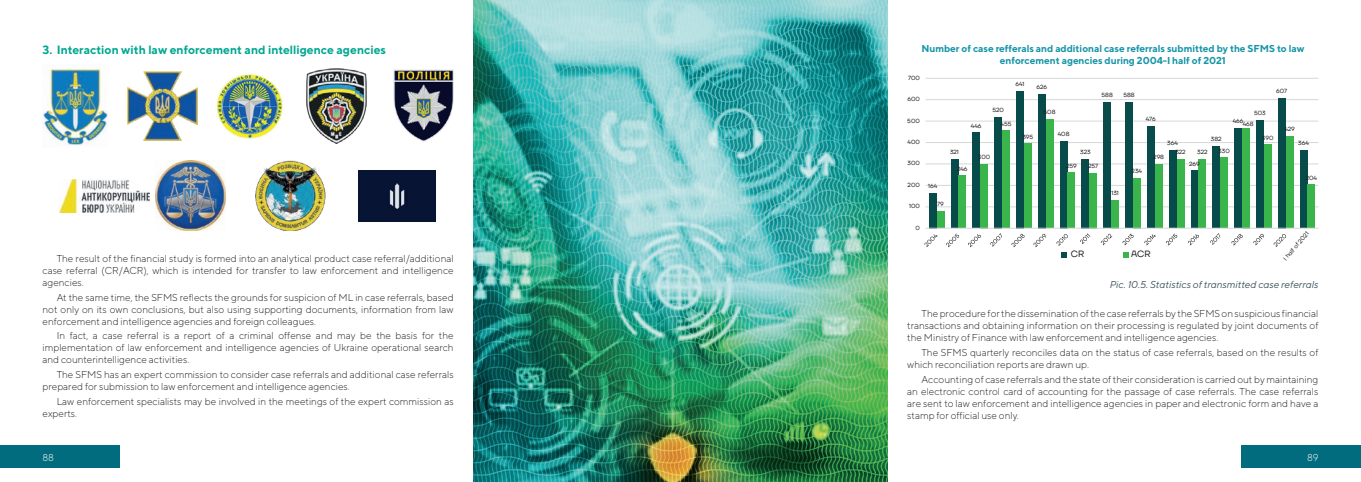
<style>
.page{position:relative;width:1361px;height:482px;background:#fff}
.page>*{position:absolute;margin:0;border:0;box-sizing:border-box;transform-origin:0 0}
.t1{font:700 12px "TT Norms";color:#00a891}
.t2{font:300 10px/12px "TT Norms";color:#231f20;text-align:justify}
.t3{font:700 10px/12px "TT Norms";letter-spacing:-.005em;color:#1695a7;text-align:center}
.t4{font:italic 10px "TT Norms";color:#3e535d}
.t5{font:300 10px "TT Norms";color:#fff}
.t6{font:9.1px "TT Firs Neue";color:#231f20}
.t7{font:6px "TT Firs Neue";color:#231f20}
</style>
<div class="page">
<div style="left:0;top:445px;width:119px;height:23px;background:#006c7e"></div>
<div style="left:1242px;top:445px;width:119px;height:23px;background:#006c7e"></div>
<hr style="left:925px;top:207px;width:393px;height:1px;background:#d5d7d8">
<hr style="left:925px;top:185px;width:393px;height:1px;background:#d5d7d8">
<hr style="left:925px;top:164px;width:393px;height:1px;background:#d5d7d8">
<hr style="left:925px;top:142px;width:393px;height:1px;background:#d5d7d8">
<hr style="left:925px;top:121px;width:393px;height:1px;background:#d5d7d8">
<hr style="left:925px;top:99px;width:393px;height:1px;background:#d5d7d8">
<hr style="left:925px;top:78px;width:393px;height:1px;background:#d5d7d8">
<div style="left:1300px;top:150px;width:7px;height:78px;background:#074c4b"></div>
<div style="left:1278px;top:98px;width:7px;height:130px;background:#074c4b"></div>
<div style="left:1256px;top:120px;width:7px;height:108px;background:#074c4b"></div>
<div style="left:1234px;top:128px;width:8px;height:100px;background:#074c4b"></div>
<div style="left:1212px;top:146px;width:8px;height:82px;background:#074c4b"></div>
<div style="left:1190px;top:171px;width:8px;height:57px;background:#074c4b"></div>
<div style="left:1169px;top:150px;width:7px;height:78px;background:#074c4b"></div>
<div style="left:1147px;top:126px;width:7px;height:102px;background:#074c4b"></div>
<div style="left:1125px;top:102px;width:7px;height:126px;background:#074c4b"></div>
<div style="left:1103px;top:102px;width:8px;height:126px;background:#074c4b"></div>
<div style="left:1081px;top:159px;width:8px;height:69px;background:#074c4b"></div>
<div style="left:1060px;top:141px;width:7px;height:87px;background:#074c4b"></div>
<div style="left:1038px;top:94px;width:7px;height:134px;background:#074c4b"></div>
<div style="left:1016px;top:91px;width:7px;height:137px;background:#074c4b"></div>
<div style="left:994px;top:117px;width:8px;height:111px;background:#074c4b"></div>
<div style="left:972px;top:133px;width:8px;height:95px;background:#074c4b"></div>
<div style="left:951px;top:159px;width:7px;height:69px;background:#074c4b"></div>
<div style="left:929px;top:193px;width:7px;height:35px;background:#074c4b"></div>
<div style="left:1307px;top:184px;width:8px;height:44px;background:#3ab54b"></div>
<div style="left:1286px;top:136px;width:7px;height:92px;background:#3ab54b"></div>
<div style="left:1264px;top:145px;width:7px;height:83px;background:#3ab54b"></div>
<div style="left:1242px;top:128px;width:7px;height:100px;background:#3ab54b"></div>
<div style="left:1220px;top:157px;width:8px;height:71px;background:#3ab54b"></div>
<div style="left:1198px;top:159px;width:8px;height:69px;background:#3ab54b"></div>
<div style="left:1177px;top:159px;width:7px;height:69px;background:#3ab54b"></div>
<div style="left:1155px;top:164px;width:7px;height:64px;background:#3ab54b"></div>
<div style="left:1133px;top:178px;width:7px;height:50px;background:#3ab54b"></div>
<div style="left:1111px;top:200px;width:8px;height:28px;background:#3ab54b"></div>
<div style="left:1089px;top:173px;width:8px;height:55px;background:#3ab54b"></div>
<div style="left:1067px;top:173px;width:8px;height:55px;background:#3ab54b"></div>
<div style="left:1046px;top:119px;width:7px;height:109px;background:#3ab54b"></div>
<div style="left:1024px;top:144px;width:7px;height:84px;background:#3ab54b"></div>
<div style="left:1002px;top:131px;width:7px;height:97px;background:#3ab54b"></div>
<div style="left:980px;top:164px;width:8px;height:64px;background:#3ab54b"></div>
<div style="left:958px;top:175px;width:8px;height:53px;background:#3ab54b"></div>
<div style="left:937px;top:211px;width:7px;height:17px;background:#3ab54b"></div>
<hr style="left:925px;top:228px;width:393px;height:1px;background:#d5d7d8">
<svg style="left:924px;top:234px;width:13px;height:13px"></svg>
<svg style="left:946px;top:234px;width:13px;height:13px"></svg>
<svg style="left:968px;top:234px;width:13px;height:13px"></svg>
<svg style="left:990px;top:233px;width:12px;height:14px"></svg>
<svg style="left:1011px;top:234px;width:13px;height:13px"></svg>
<svg style="left:1033px;top:234px;width:12px;height:13px"></svg>
<svg style="left:1056px;top:234px;width:12px;height:12px"></svg>
<svg style="left:1080px;top:233px;width:10px;height:11px"></svg>
<svg style="left:1101px;top:234px;width:11px;height:11px"></svg>
<svg style="left:1122px;top:233px;width:11px;height:12px"></svg>
<svg style="left:1144px;top:234px;width:11px;height:11px"></svg>
<svg style="left:1166px;top:234px;width:11px;height:11px"></svg>
<svg style="left:1188px;top:234px;width:11px;height:11px"></svg>
<svg style="left:1210px;top:233px;width:10px;height:12px"></svg>
<svg style="left:1231px;top:234px;width:11px;height:12px"></svg>
<svg style="left:1253px;top:234px;width:10px;height:11px"></svg>
<svg style="left:1273px;top:234px;width:13px;height:13px"></svg>
<svg style="left:1061px;top:252px;width:5px;height:6px"></svg>
<svg style="left:1123px;top:252px;width:6px;height:6px"></svg>
<img style="left:473px;top:0;width:414px;height:482px">
<img style="left:43px;top:68px;width:65px;height:77px">
<img style="left:128px;top:71px;width:69px;height:70px">
<img style="left:216px;top:73px;width:67px;height:66px">
<img style="left:306px;top:68px;width:61px;height:76px">
<img style="left:394px;top:70px;width:60px;height:72px">
<img style="left:59px;top:179px;width:90px;height:33px">
<img style="left:156px;top:161px;width:69px;height:69px">
<img style="left:359px;top:170px;width:77px;height:51px">
<img style="left:255px;top:161px;width:70px;height:69px">
<p class="t1" style="left:43px;top:42px;width:345px">3. Interaction with law enforcement and intelligence agencies</p>
<p class="t2" style="left:43px;top:252px;width:413px;text-indent:14px">The result of the financial study is formed into an analytical product case referral/additional case referral (CR/ACR), which is intended for transfer to law enforcement and intelligence agencies.</p>
<p class="t2" style="left:43px;top:291px;width:413px;text-indent:14px">At the same time, the SFMS reflects the grounds for suspicion of ML in case referrals, based not only on its own conclusions, but also using supporting documents, information from law enforcement and intelligence agencies and foreign colleagues.</p>
<p class="t2" style="left:43px;top:330px;width:413px;text-indent:14px">In fact, a case referral is a report of a criminal offense and may be the basis for the implementation of law enforcement and intelligence agencies of Ukraine operational search and counterintelligence activities.</p>
<p class="t2" style="left:43px;top:368px;width:413px;text-indent:14px">The SFMS has an expert commission to consider case referrals and additional case referrals prepared for submission to law enforcement and intelligence agencies.</p>
<p class="t2" style="left:43px;top:395px;width:413px;text-indent:14px">Law enforcement specialists may be involved in the meetings of the expert commission as experts.</p>
<p class="t3" style="left:921px;top:42px;width:384px">Number of case refferals and additional case referrals submitted by the SFMS to law enforcement agencies during 2004-I half of 2021</p>
<p class="t7" style="left:908px;top:74px;width:13px">700</p>
<p class="t7" style="left:907px;top:95px;width:14px">600</p>
<p class="t7" style="left:1015px;top:80px;width:11px">641</p>
<p class="t7" style="left:1036px;top:83px;width:12px">626</p>
<p class="t7" style="left:1101px;top:91px;width:13px">588</p>
<p class="t7" style="left:1123px;top:91px;width:13px">588</p>
<p class="t7" style="left:1276px;top:87px;width:12px">607</p>
<p class="t7" style="left:907px;top:116px;width:14px">500</p>
<p class="t7" style="left:907px;top:138px;width:14px">400</p>
<p class="t7" style="left:971px;top:121px;width:12px">446</p>
<p class="t7" style="left:992px;top:106px;width:13px">520</p>
<p class="t7" style="left:1000px;top:120px;width:12px">455</p>
<p class="t7" style="left:1022px;top:132px;width:12px">395</p>
<p class="t7" style="left:1043px;top:108px;width:14px">508</p>
<p class="t7" style="left:1057px;top:130px;width:13px">408</p>
<p class="t7" style="left:1146px;top:115px;width:12px">476</p>
<p class="t7" style="left:1167px;top:139px;width:12px">364</p>
<p class="t7" style="left:1211px;top:135px;width:12px">382</p>
<p class="t7" style="left:1254px;top:109px;width:13px">503</p>
<p class="t7" style="left:1232px;top:117px;width:12px">466</p>
<p class="t7" style="left:1242px;top:119px;width:12px">468</p>
<p class="t7" style="left:1262px;top:133px;width:13px">390</p>
<p class="t7" style="left:1284px;top:125px;width:12px">429</p>
<p class="t7" style="left:1298px;top:139px;width:12px">364</p>
<p class="t7" style="left:907px;top:159px;width:14px">300</p>
<p class="t7" style="left:950px;top:148px;width:10px">321</p>
<p class="t7" style="left:957px;top:164px;width:12px">246</p>
<p class="t7" style="left:978px;top:153px;width:14px">300</p>
<p class="t7" style="left:1080px;top:148px;width:12px">323</p>
<p class="t7" style="left:1066px;top:162px;width:12px">259</p>
<p class="t7" style="left:1088px;top:162px;width:12px">257</p>
<p class="t7" style="left:1131px;top:167px;width:12px">234</p>
<p class="t7" style="left:1153px;top:153px;width:12px">298</p>
<p class="t7" style="left:1175px;top:148px;width:12px">322</p>
<p class="t7" style="left:1197px;top:148px;width:12px">322</p>
<p class="t7" style="left:1218px;top:146px;width:13px">330</p>
<p class="t7" style="left:1189px;top:159px;width:12px">269</p>
<p class="t7" style="left:1305px;top:173px;width:13px">204</p>
<p class="t7" style="left:907px;top:181px;width:14px">200</p>
<p class="t7" style="left:928px;top:182px;width:11px">164</p>
<p class="t7" style="left:1111px;top:189px;width:9px">131</p>
<p class="t7" style="left:909px;top:202px;width:12px">100</p>
<p class="t7" style="left:937px;top:200px;width:8px">79</p>
<p class="t7" style="left:915px;top:223px;width:6px">0</p>
<p class="t7" style="left:1281px;top:257px;width:37px;rotate:-49deg">I half of 2021</p>
<p class="t6" style="left:1071px;top:248px;width:15px">CR</p>
<p class="t6" style="left:1131px;top:248px;width:21px">ACR</p>
<p class="t4" style="left:1110px;top:278px;width:210px">Pic. 10.5. Statistics of transmitted case referrals</p>
<p class="t2" style="left:907px;top:308px;width:413px;text-indent:14px">Theprocedure forthedisseminationofthe case referralsby the SFMSonsuspicious financial transactions and obtaining information on their processing is regulated by joint documents of the Ministry of Finance with law enforcement and intelligence agencies.</p>
<p class="t2" style="left:907px;top:346px;width:413px;text-indent:14px">The SFMS quarterly reconciles data on the status of case referrals, based on the results of which reconciliation reports are drawn up.</p>
<p class="t2" style="left:907px;top:373px;width:413px;text-indent:14px">Accounting of case referrals and the state of their consideration is carried out by maintaining an electronic control card of accounting for the passage of case referrals. The case referrals are sent to law enforcement and intelligence agencies in paper and electronic form and have a stamp for official use only.</p>
<p class="t5" style="left:43px;top:452px;width:13px">88</p>
<p class="t5" style="left:1307px;top:452px;width:13px">89</p>
</div>
